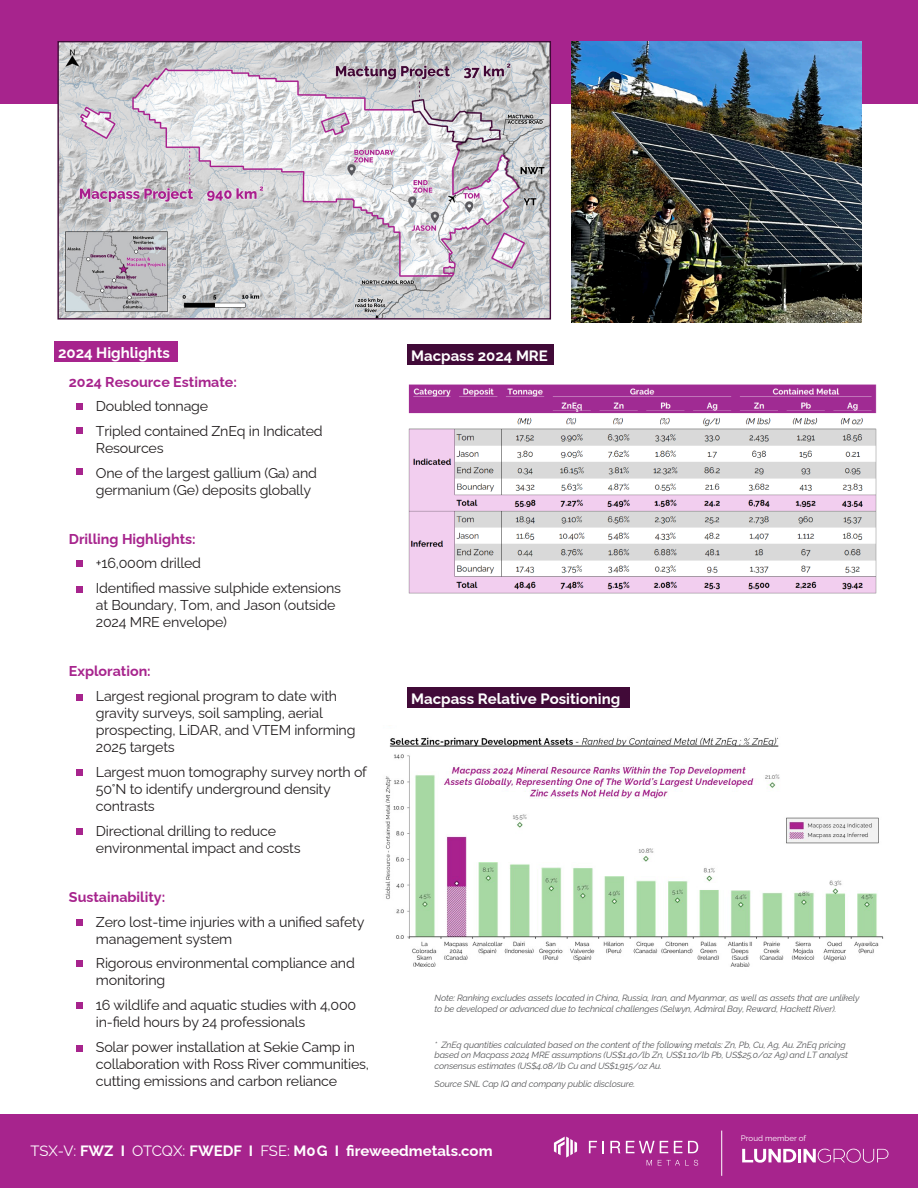
<style>
.page{position:relative;width:918px;height:1188px;background:#fff}
.page>*{position:absolute;margin:0;border:0;box-sizing:border-box;transform-origin:0 0}
.t1{font:700 15px "Raleway";color:#fff}
.t2{font:700 14.85px "Raleway";color:#fff}
.t3{font:14.25px/17.1px "Raleway";letter-spacing:-.015em;color:#231f20}
.t4{font:700 14.25px "Raleway";color:#a7248d}
.t5{font:italic 9px/10.5px "Raleway";letter-spacing:-.015em;color:#57585a}
.t6{font:7.95px "Raleway";color:#fff}
.s1{font-weight:400}
</style>
<div class="page">
<div style="left:0;top:1115px;width:918px;height:73px;background:#a7248d"></div>
<div style="left:0;top:0;width:918px;height:104px;background:#a7248d"></div>
<div style="left:54px;top:342px;width:124px;height:20px;background:#a7248d"></div>
<div style="left:76px;top:560px;width:6px;height:7px;background:#a7248d"></div>
<svg style="left:76px;top:586px;width:6px;height:6px"></svg>
<div style="left:76px;top:694px;width:6px;height:7px;background:#a7248d"></div>
<div style="left:76px;top:769px;width:6px;height:7px;background:#a7248d"></div>
<div style="left:76px;top:828px;width:6px;height:7px;background:#a7248d"></div>
<svg style="left:76px;top:919px;width:6px;height:6px"></svg>
<svg style="left:76px;top:961px;width:6px;height:6px"></svg>
<svg style="left:76px;top:1003px;width:6px;height:6px"></svg>
<svg style="left:76px;top:1045px;width:6px;height:6px"></svg>
<svg style="left:554px;top:1137px;width:23px;height:21px"></svg>
<svg style="left:589px;top:1141px;width:15px;height:12px"></svg>
<svg style="left:610px;top:1141px;width:10px;height:12px"></svg>
<svg style="left:626px;top:1141px;width:42px;height:12px"></svg>
<svg style="left:674px;top:1141px;width:8px;height:12px"></svg>
<svg style="left:688px;top:1141px;width:10px;height:12px"></svg>
<svg style="left:647px;top:1160px;width:5px;height:6px"></svg>
<svg style="left:658px;top:1160px;width:40px;height:6px"></svg>
<svg style="left:742px;top:1148px;width:147px;height:15px"></svg>
<hr style="left:721px;top:1131px;width:1px;height:45px;background:#fff">
<img style="left:59px;top:43px;width:490px;height:275px">
<img style="left:572px;top:42px;width:289px;height:280px">
<div style="left:57px;top:41px;width:494px;height:279px;border:1px solid #410a38"></div>
<img style="left:408px;top:384px;width:469px;height:210px">
<div style="left:408px;top:345px;width:146px;height:20px;background:#410a38"></div>
<svg style="left:76px;top:403px;width:6px;height:6px"></svg>
<div style="left:76px;top:427px;width:6px;height:7px;background:#a7248d"></div>
<div style="left:76px;top:468px;width:6px;height:7px;background:#a7248d"></div>
<div style="left:408px;top:688px;width:222px;height:20px;background:#410a38"></div>
<img style="left:385px;top:737px;width:499px;height:230px">
<p class="t1" style="left:58px;top:341px;width:113px">2024 Highlights</p>
<p class="t4" style="left:69px;top:371px;width:170px">2024 Resource Estimate:</p>
<p class="t3" style="left:96px;top:392px;width:228px;line-height:24.6px">Doubled tonnage<br>Tripled contained ZnEq in Indicated</p>
<p class="t3" style="left:96px;top:434px;width:223px;line-height:24.6px">Resources<br>One of the largest gallium (Ga) and</p>
<p class="t3" style="left:96px;top:480px;width:217px">germanium (Ge) deposits globally</p>
<p class="t4" style="left:69px;top:528px;width:128px">Drilling Highlights:</p>
<p class="t3" style="left:96px;top:550px;width:247px;line-height:24.6px">+16,000m drilled<br>Identified massive sulphide extensions</p>
<p class="t3" style="left:96px;top:595px;width:241px">at Boundary, Tom, and Jason (outside<br>2024 MRE envelope)</p>
<p class="t4" style="left:69px;top:660px;width:83px">Exploration:</p>
<p class="t3" style="left:96px;top:686px;width:261px">Largest regional program to date with gravity surveys, soil sampling, aerial prospecting, LiDAR, and VTEM informing<br>2025 targets</p>
<p class="t3" style="left:96px;top:762px;width:273px">Largest muon tomography survey north of<br>50°N to identify underground density contrasts</p>
<p class="t3" style="left:96px;top:821px;width:206px">Directional drilling to reduce environmental impact and costs</p>
<p class="t4" style="left:69px;top:886px;width:98px">Sustainability:</p>
<p class="t3" style="left:96px;top:912px;width:270px">Zero lost-time injuries with a unified safety management system</p>
<p class="t3" style="left:96px;top:953px;width:260px">Rigorous environmental compliance and monitoring</p>
<p class="t3" style="left:96px;top:995px;width:262px">16 wildlife and aquatic studies with 4,000 in-field hours by 24 professionals</p>
<p class="t3" style="left:96px;top:1037px;width:275px">Solar power installation at Sekie Camp in collaboration with Ross River communities, cutting emissions and carbon reliance</p>
<p class="t1" style="left:411px;top:344px;width:138px">Macpass 2024 MRE</p>
<p class="t1" style="left:411px;top:687px;width:211px">Macpass Relative Positioning</p>
<p class="t5" style="left:435px;top:992px;width:426px">Note: Ranking excludes assets located in China, Russia, Iran, and Myanmar, as well as assets that are unlikely to be developed or advanced due to technical challenges (Selwyn, Admiral Bay, Reward, Hackett River).</p>
<p class="t5" style="left:435px;top:1038px;width:415px">* ZnEq quantities calculated based on the content of the following metals: Zn, Pb, Cu, Ag, Au. ZnEq pricing based on Macpass 2024 MRE assumptions (US$1.40/lb Zn, US$1.10/lb Pb, US$25.0/oz Ag) and LT analyst consensus estimates (US$4.08/lb Cu and US$1,915/oz Au.</p>
<p class="t5" style="left:435px;top:1077px;width:202px">Source SNL Cap IQ and company public disclosure.</p>
<p class="t6" style="left:741px;top:1132px;width:67px">Proud member of</p>
<p class="t2" style="left:31px;top:1139px;width:464px"><span class="s1">TSX-V:</span> FWZ I <span class="s1">OTCQX:</span> FWEDF I <span class="s1">FSE:</span> M0G I fireweedmetals.com</p>
</div>
